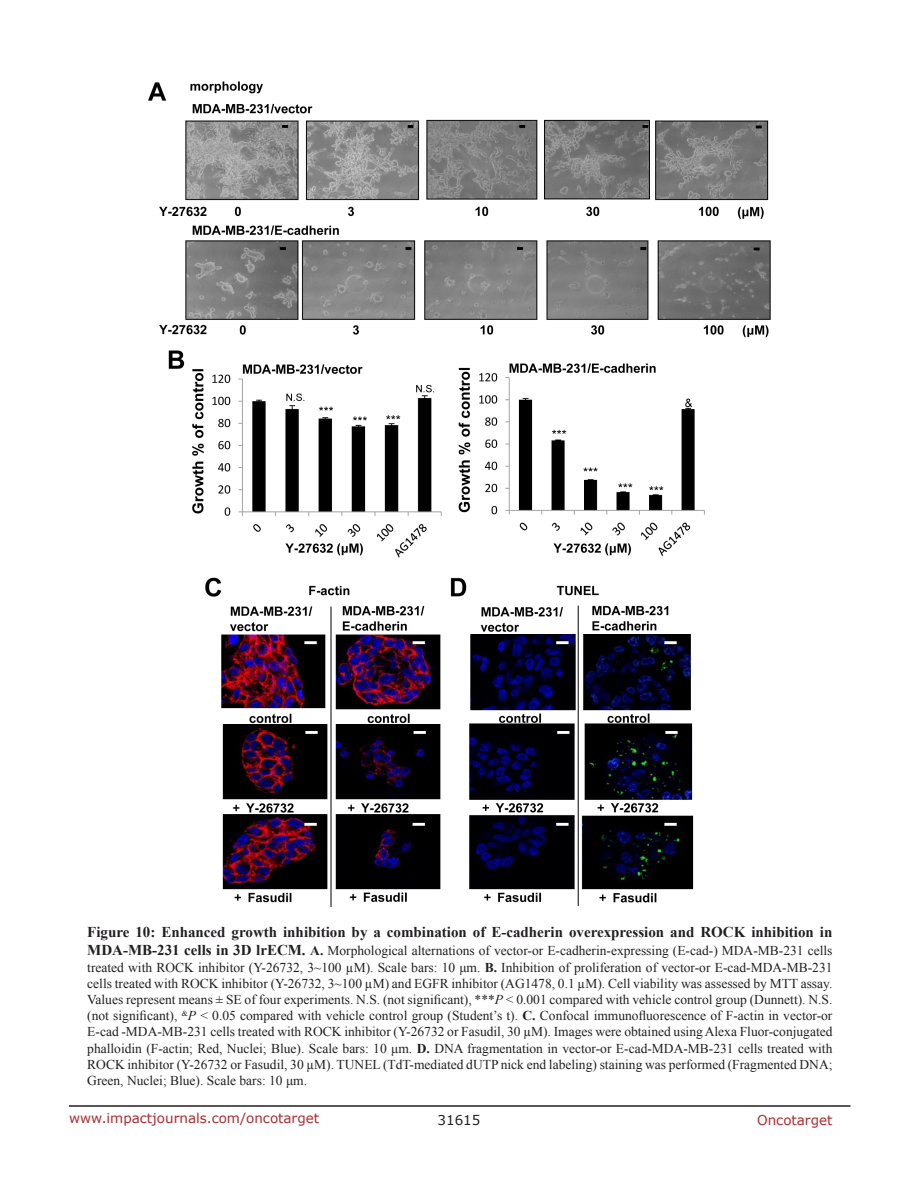
<style>
.page{position:relative;width:918px;height:1188px;background:#fff}
.page>*{position:absolute;margin:0;border:0;box-sizing:border-box;transform-origin:0 0}
.FigureText{font:700 15px "Times New Roman";color:#221f22}
.FigureText-2{font:13.5px/16.2px "Times New Roman";color:#221f22;text-align:justify}
.t1{font:13.5px "Verdana";color:#ac2b31}
.t2{font:13.5px "Verdana";color:#221f22}
.s1{font-weight:700;font-size:15px}
.s2{font-weight:700}
.s3{font-style:italic}
</style>
<div class="page">
<hr style="left:69px;top:1105px;width:781px;height:2px;background:#231f20">
<img style="left:148px;top:81px;width:623px;height:826px">
<p class="FigureText" style="left:87px;top:922px;width:747px">Figure 10: Enhanced growth inhibition by a combination of E-cadherin overexpression and ROCK inhibition in</p>
<p class="FigureText-2" style="left:87px;top:943px;width:747px"><span class="s1">MDA-MB-231 cells in 3D lrECM.</span> <span class="s2">A.</span> Morphological alternations of vector-or E-cadherin-expressing (E-cad-) MDA-MB-231 cells treated with ROCK inhibitor (Y-26732, 3~100 µM). Scale bars: 10 μm. <span class="s2">B.</span> Inhibition of proliferation of vector-or E-cad-MDA-MB-231 cells treated with ROCK inhibitor (Y-26732, 3~100 µM) and EGFR inhibitor (AG1478, 0.1 µM). Cell viability was assessed by MTT assay.<br>Values represent means ± SE of four experiments. N.S. (not significant), ***<span class="s3">P</span> &lt; 0.001 compared with vehicle control group (Dunnett). N.S. (not significant), <sup>&amp;</sup><span class="s3">P</span> &lt; 0.05 compared with vehicle control group (Student’s t). <span class="s2">C.</span> Confocal immunofluorescence of F-actin in vector-or E-cad -MDA-MB-231 cells treated with ROCK inhibitor (Y-26732 or Fasudil, 30 µM). Images were obtained using Alexa Fluor-conjugated phalloidin (F-actin; Red, Nuclei; Blue). Scale bars: 10 μm. <span class="s2">D.</span> DNA fragmentation in vector-or E-cad-MDA-MB-231 cells treated with ROCK inhibitor (Y-26732 or Fasudil, 30 µM). TUNEL (TdT-mediated dUTP nick end labeling) staining was performed (Fragmented DNA; Green, Nuclei; Blue). Scale bars: 10 μm.</p>
<p class="t1" style="left:69px;top:1109px;width:252px">www.impactjournals.com/oncotarget</p>
<p class="t2" style="left:438px;top:1111px;width:44px">31615</p>
<p class="t1" style="left:757px;top:1111px;width:77px">Oncotarget</p>
</div>
